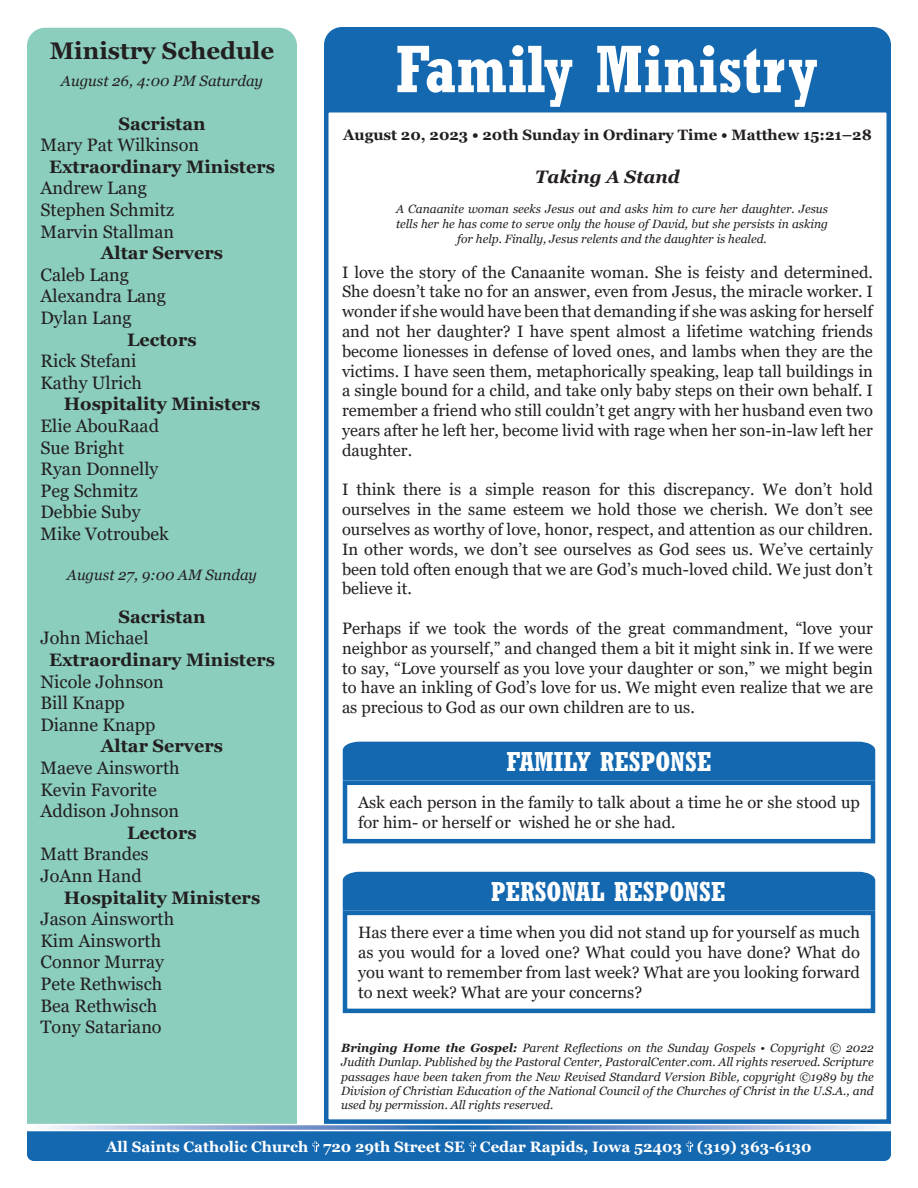
<style>
.page{position:relative;width:918px;height:1188px;background:#fff}
.page>*{position:absolute;margin:0;border:0;box-sizing:border-box;transform-origin:0 0}
.t1{font:700 condensed 66px "Rockwell";color:#fff}
.t2{font:700 condensed 27px "Rockwell";color:#fff}
.t3{font:700 24px "Georgia";color:#231f20}
.t4{font:18px "Georgia";color:#231f20}
.t5{font:700 18px "Georgia";color:#231f20}
.t6{font:italic 700 18px "Georgia";color:#231f20}
.t7{font:16.5px/19.8px "Georgia";color:#231f20;text-align:justify}
.t8{font:700 15px "Georgia";color:#fff}
.t9{font:700 15px "Georgia";color:#231f20}
.t10{font:italic 15px "Georgia";color:#231f20}
.t11{font:italic 12px/14.4px "Georgia";color:#231f20;text-align:center}
.s1{font-weight:700}
</style>
<div class="page">
<svg style="left:45px;top:1125px;width:836px;height:5px;background:#93add6"></svg>
<div style="left:27px;top:1131px;width:864px;height:30px;background:#1468b0"></div>
<div style="left:324px;top:108px;width:567px;height:1016px;border:4px solid #1468b0"></div>
<div style="left:27px;top:28px;width:270px;height:1096px;background:#8bcebe"></div>
<div style="left:324px;top:27px;width:567px;height:81px;background:#1468b0"></div>
<div style="left:343px;top:742px;width:532px;height:39px;background:#1468b0"></div>
<div style="left:343px;top:781px;width:532px;height:62px;border:4px solid #1468b0"></div>
<div style="left:343px;top:872px;width:532px;height:39px;background:#1468b0"></div>
<div style="left:343px;top:911px;width:532px;height:102px;border:4px solid #1468b0"></div>
<p class="t3" style="left:50px;top:36px;width:226px">Ministry Schedule</p>
<p class="t10" style="left:61px;top:72px;width:204px">August 26, 4:00 PM Saturday</p>
<p class="t5" style="left:118px;top:112px;width:89px">Sacristan</p>
<p class="t4" style="left:40px;top:134px;width:160px">Mary Pat Wilkinson</p>
<p class="t5" style="left:49px;top:155px;width:227px">Extraordinary Ministers</p>
<p class="t4" style="left:40px;top:177px;width:108px">Andrew Lang</p>
<p class="t4" style="left:40px;top:199px;width:135px">Stephen Schmitz</p>
<p class="t4" style="left:40px;top:221px;width:135px">Marvin Stallman</p>
<p class="t5" style="left:101px;top:241px;width:124px">Altar Servers</p>
<p class="t4" style="left:40px;top:264px;width:90px">Caleb Lang</p>
<p class="t4" style="left:40px;top:285px;width:127px">Alexandra Lang</p>
<p class="t4" style="left:40px;top:307px;width:93px">Dylan Lang</p>
<p class="t5" style="left:127px;top:328px;width:71px">Lectors</p>
<p class="t4" style="left:40px;top:350px;width:97px">Rick Stefani</p>
<p class="t4" style="left:40px;top:372px;width:103px">Kathy Ulrich</p>
<p class="t5" style="left:64px;top:393px;width:198px">Hospitality Ministers</p>
<p class="t4" style="left:40px;top:415px;width:120px">Elie AbouRaad</p>
<p class="t4" style="left:40px;top:437px;width:85px">Sue Bright</p>
<p class="t4" style="left:40px;top:458px;width:119px">Ryan Donnelly</p>
<p class="t4" style="left:40px;top:480px;width:99px">Peg Schmitz</p>
<p class="t4" style="left:40px;top:501px;width:102px">Debbie Suby</p>
<p class="t4" style="left:40px;top:523px;width:130px">Mike Votroubek</p>
<p class="t10" style="left:67px;top:565px;width:192px">August 27, 9:00 AM Sunday</p>
<p class="t5" style="left:118px;top:605px;width:89px">Sacristan</p>
<p class="t4" style="left:40px;top:627px;width:109px">John Michael</p>
<p class="t5" style="left:49px;top:648px;width:227px">Extraordinary Ministers</p>
<p class="t4" style="left:40px;top:671px;width:125px">Nicole Johnson</p>
<p class="t4" style="left:40px;top:692px;width:86px">Bill Knapp</p>
<p class="t4" style="left:40px;top:714px;width:116px">Dianne Knapp</p>
<p class="t5" style="left:101px;top:735px;width:124px">Altar Servers</p>
<p class="t4" style="left:40px;top:757px;width:141px">Maeve Ainsworth</p>
<p class="t4" style="left:40px;top:779px;width:118px">Kevin Favorite</p>
<p class="t4" style="left:40px;top:800px;width:140px">Addison Johnson</p>
<p class="t5" style="left:127px;top:821px;width:71px">Lectors</p>
<p class="t4" style="left:40px;top:843px;width:110px">Matt Brandes</p>
<p class="t4" style="left:40px;top:865px;width:103px">JoAnn Hand</p>
<p class="t5" style="left:64px;top:886px;width:198px">Hospitality Ministers</p>
<p class="t4" style="left:40px;top:908px;width:135px">Jason Ainsworth</p>
<p class="t4" style="left:40px;top:930px;width:122px">Kim Ainsworth</p>
<p class="t4" style="left:40px;top:951px;width:125px">Connor Murray</p>
<p class="t4" style="left:40px;top:973px;width:123px">Pete Rethwisch</p>
<p class="t4" style="left:40px;top:995px;width:118px">Bea Rethwisch</p>
<p class="t4" style="left:40px;top:1016px;width:123px">Tony Satariano</p>
<p class="t1" style="left:396px;top:30px;width:423px">Family Ministry</p>
<p class="t9" style="left:343px;top:125px;width:530px">August 20, 2023 • 20th Sunday in Ordinary Time • Matthew 15:21–28</p>
<p class="t6" style="left:535px;top:165px;width:146px">Taking A Stand</p>
<p class="t11" style="left:396px;top:201px;width:434px;line-height:15px">A Canaanite woman seeks Jesus out and asks him to cure her daughter. Jesus tells her he has come to serve only the house of David, but she persists in asking for help. Finally, Jesus relents and the daughter is healed.</p>
<p class="t7" style="left:342px;top:262px;width:533px">I love the story of the Canaanite woman. She is feisty and determined.<br>She doesn’t take no for an answer, even from Jesus, the miracle worker. I wonder if she would have been that demanding if she was asking for herself and not her daughter? I have spent almost a lifetime watching friends become lionesses in defense of loved ones, and lambs when they are the victims. I have seen them, metaphorically speaking, leap tall buildings in a single bound for a child, and take only baby steps on their own behalf. I remember a friend who still couldn’t get angry with her husband even two years after he left her, become livid with rage when her son-in-law left her daughter.</p>
<p class="t7" style="left:342px;top:480px;width:532px">I think there is a simple reason for this discrepancy. We don’t hold ourselves in the same esteem we hold those we cherish. We don’t see ourselves as worthy of love, honor, respect, and attention as our children.<br>In other words, we don’t see ourselves as God sees us. We’ve certainly been told often enough that we are God’s much-loved child. We just don’t believe it.</p>
<p class="t7" style="left:342px;top:619px;width:532px">Perhaps if we took the words of the great commandment, “love your neighbor as yourself,” and changed them a bit it might sink in. If we were to say, “Love yourself as you love your daughter or son,” we might begin to have an inkling of God’s love for us. We might even realize that we are as precious to God as our own children are to us.</p>
<p class="t2" style="left:507px;top:746px;width:206px">FAMILY RESPONSE</p>
<p class="t7" style="left:358px;top:793px;width:503px">Ask each person in the family to talk about a time he or she stood up for him- or herself or wished he or she had.</p>
<p class="t2" style="left:491px;top:876px;width:236px">PERSONAL RESPONSE</p>
<p class="t7" style="left:358px;top:923px;width:503px">Has there ever a time when you did not stand up for yourself as much as you would for a loved one? What could you have done? What do you want to remember from last week? What are you looking forward to next week? What are your concerns?</p>
<p class="t11" style="left:341px;top:1041px;width:534px;text-align:justify"><span class="s1">Bringing Home the Gospel:</span> Parent Reflections on the Sunday Gospels • Copyright © 2022<br>Judith Dunlap. Published by the Pastoral Center, PastoralCenter.com. All rights reserved. Scripture passages have been taken from the New Revised Standard Version Bible, copyright ©1989 by the Division of Christian Education of the National Council of the Churches of Christ in the U.S.A., and used by permission. All rights reserved.</p>
<p class="t8" style="left:106px;top:1137px;width:707px">All Saints Catholic Church 720 29th Street SE Cedar Rapids, Iowa 52403 (319) 363-6130</p>
</div>
